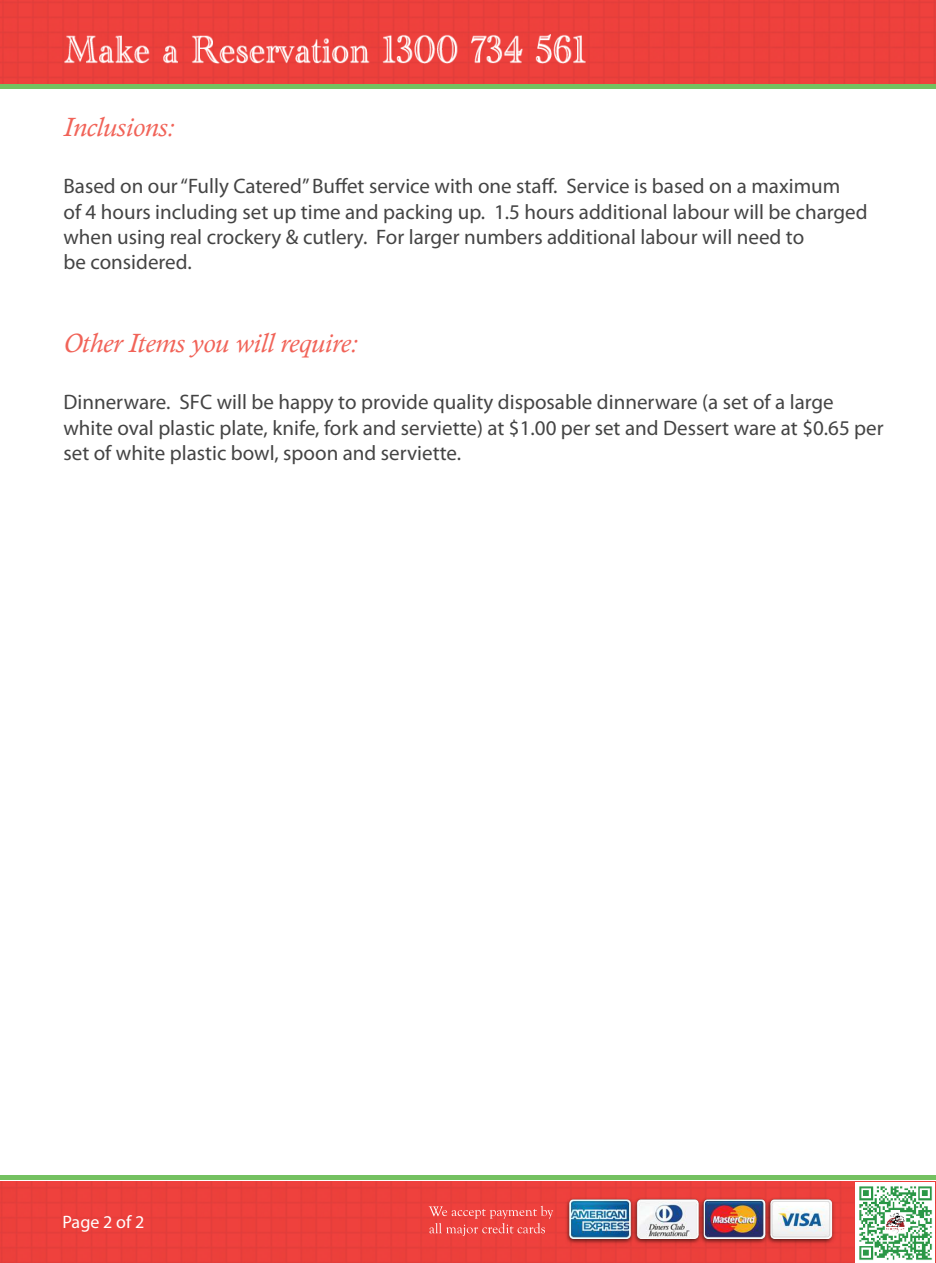
<style>
.page{position:relative;width:936px;height:1263px;background:#fff}
.page>*{position:absolute;margin:0;border:0;box-sizing:border-box;transform-origin:0 0}
.t1{font:italic 27px "Calisto";color:#f16358}
.t2{font:21px/25.2px "Myriad Pro";color:#444}
.t3{font:18px "Myriad Pro";color:#fff}
</style>
<div class="page">
<div style="left:0;top:1182px;width:855px;height:81px;background:#ec403c"></div>
<div style="left:0;top:1175px;width:935px;height:5px;background:#74c161"></div>
<svg style="left:428px;top:1206px;width:125px;height:30px;background:#ed5652"></svg>
<img style="left:563px;top:1195px;width:274px;height:52px">
<img style="left:567px;top:1197px;width:267px;height:46px">
<img style="left:854px;top:1183px;width:79px;height:79px">
<img style="left:0;top:0;width:935px;height:84px">
<div style="left:0;top:84px;width:935px;height:5px;background:#74c161"></div>
<img style="left:65px;top:35px;width:520px;height:28px">
<p class="t1" style="left:63px;top:117px;width:112px">Inclusions:</p>
<p class="t2" style="left:63px;top:173px;width:805px">Based on our “Fully Catered” Buffet service with one staff. Service is based on a maximum<br>of 4 hours including set up time and packing up. 1.5 hours additional labour will be charged when using real crockery &amp; cutlery. For larger numbers additional labour will need to<br>be considered.</p>
<p class="t1" style="left:63px;top:333px;width:295px">Other Items you will require:</p>
<p class="t2" style="left:63px;top:389px;width:821px">Dinnerware. SFC will be happy to provide quality disposable dinnerware (a set of a large white oval plastic plate, knife, fork and serviette) at $1.00 per set and Dessert ware at $0.65 per set of white plastic bowl, spoon and serviette.</p>
<p class="t3" style="left:62px;top:1211px;width:83px">Page 2 of 2</p>
</div>
